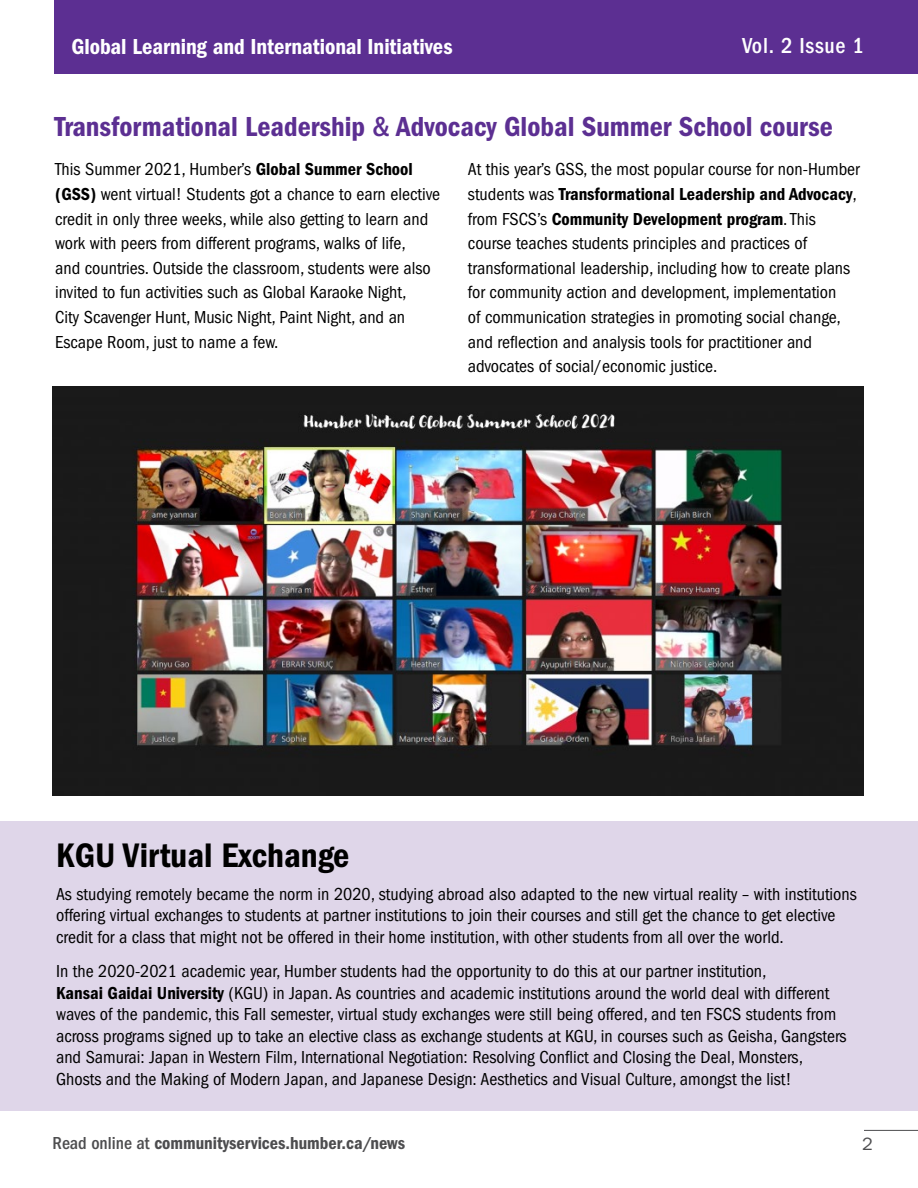
<style>
.page{position:relative;width:918px;height:1188px;background:#fff}
.page>*{position:absolute;margin:0;border:0;box-sizing:border-box;transform-origin:0 0}
.Big_copy_headings{font:35.25px "ITC Franklin Gothic Std Dm Cd";color:#000}
.Big_copy_headings-2{font:28.5px "ITC Franklin Gothic Std Dm Cd";color:#5c2f92}
.t1{font:22.5px "ITC Franklin Gothic Std Dm Cd";letter-spacing:-.005em;color:#fff}
.t2{font:500 condensed 22.5px "ITC Franklin Gothic Std";letter-spacing:.03em;color:#fff}
.Body_copy_-_p{font:condensed 18px/24.6px "ITC Franklin Gothic Std";color:#000}
.t3{font:18px "ITC Franklin Gothic Std Dm Cd";color:#4d4d4f}
.t4{font:18px "ITC Franklin Gothic Std";color:#4d4d4f}
.s1{font-family:"ITC Franklin Gothic Std";font-weight:500;font-stretch:condensed}
.s2{font-family:"ITC Franklin Gothic Std Dm Cd";font-stretch:normal}
</style>
<div class="page">
<hr style="left:864px;top:1130px;width:54px;height:1px;background:#4d4d4f">
<div style="left:54px;top:0;width:864px;height:74px;background:#5c2f92"></div>
<img style="left:52px;top:387px;width:812px;height:408px">
<div style="left:0;top:821px;width:918px;height:289px;background:#dfd6e9"></div>
<p class="t1" style="left:71px;top:34px;width:383px">Global Learning and International Initiatives</p>
<p class="t2" style="left:742px;top:32px;width:123px">Vol. 2 Issue 1</p>
<p class="Big_copy_headings-2" style="left:55px;top:110px;width:780px">Transformational Leadership <span class="s1">&amp;</span> Advocacy Global Summer School course</p>
<p class="Body_copy_-_p" style="left:55px;top:157px;width:386px">This Summer 2021, Humber’s <span class="s2">Global Summer School (GSS)</span> went virtual! Students got a chance to earn elective credit in only three weeks, while also getting to learn and work with peers from different programs, walks of life,<br>and countries. Outside the classroom, students were also invited to fun activities such as Global Karaoke Night,<br>City Scavenger Hunt, Music Night, Paint Night, and an Escape Room, just to name a few.</p>
<p class="Body_copy_-_p" style="left:468px;top:157px;width:393px">At this year’s GSS, the most popular course for non-Humber students was <span class="s2">Transformational Leadership and Advocacy</span>, from FSCS’s <span class="s2">Community Development program</span>. This course teaches students principles and practices of transformational leadership, including how to create plans for community action and development, implementation<br>of communication strategies in promoting social change, and reflection and analysis tools for practitioner and advocates of social/economic justice.</p>
<p class="Big_copy_headings" style="left:56px;top:835px;width:295px">KGU Virtual Exchange</p>
<p class="Body_copy_-_p" style="left:56px;top:883px;width:802px;line-height:21.6px">As studying remotely became the norm in 2020, studying abroad also adapted to the new virtual reality – with institutions offering virtual exchanges to students at partner institutions to join their courses and still get the chance to get elective credit for a class that might not be offered in their home institution, with other students from all over the world.</p>
<p class="Body_copy_-_p" style="left:56px;top:960px;width:792px;line-height:21.6px">In the 2020-2021 academic year, Humber students had the opportunity to do this at our partner institution,<br><span class="s2">Kansai Gaidai University</span> (KGU) in Japan. As countries and academic institutions around the world deal with different waves of the pandemic, this Fall semester, virtual study exchanges were still being offered, and ten FSCS students from across programs signed up to take an elective class as exchange students at KGU, in courses such as Geisha, Gangsters and Samurai: Japan in Western Film, International Negotiation: Resolving Conflict and Closing the Deal, Monsters, Ghosts and the Making of Modern Japan, and Japanese Design: Aesthetics and Visual Culture, amongst the list!</p>
<p class="t3" style="left:53px;top:1133px;width:354px"><span class="s1">Read online at</span> communityservices.humber.ca/news</p>
<p class="t4" style="left:862px;top:1134px;width:12px">2</p>
</div>
